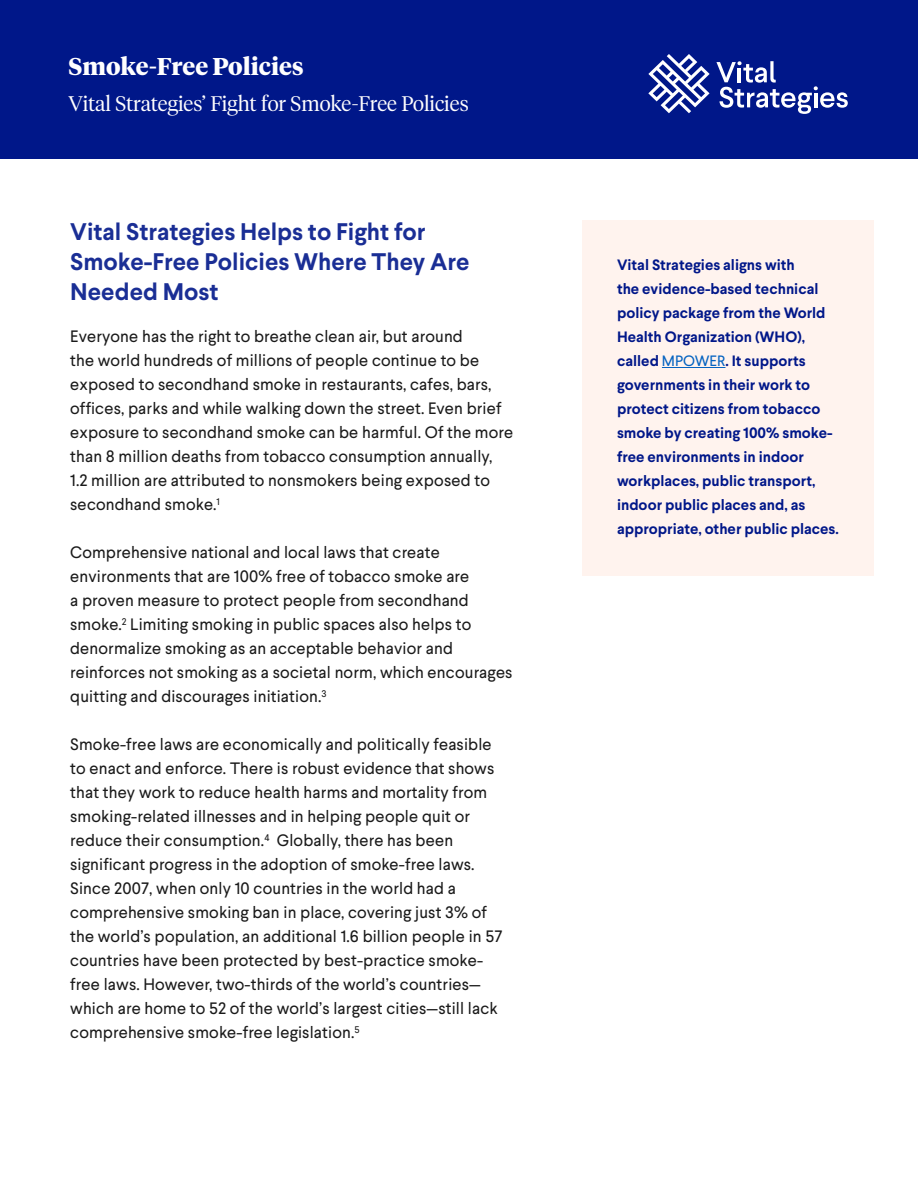
<style>
.page{position:relative;width:918px;height:1188px;background:#fff}
.page>*{position:absolute;margin:0;border:0;box-sizing:border-box;transform-origin:0 0}
.t1{font:700 24.15px "Tiempos Headline";color:#fff}
.t2{font:700 24px/30px "Larsseit";color:#1a2e95}
.t3{font:300 21px "Tiempos Headline";color:#fff}
.t4{font:16.5px/24px "Larsseit";letter-spacing:.01em;color:#1a1a1a}
.t5{font:700 15px/24px "Larsseit";color:#001789}
.s1{font-weight:400;color:#0563c1}
</style>
<div class="page">
<div style="left:0;top:0;width:918px;height:159px;background:#001789"></div>
<svg style="left:648px;top:54px;width:62px;height:59px"></svg>
<svg style="left:716px;top:61px;width:132px;height:53px"></svg>
<div style="left:582px;top:220px;width:292px;height:356px;background:#fff3ee"></div>
<hr style="left:662px;top:367px;width:64px;height:1px;background:#0563c1">
<h1 class="t1" style="left:69px;top:50px;width:236px">Smoke-Free Policies</h1>
<p class="t3" style="left:69px;top:89px;width:402px">Vital Strategies’ Fight for Smoke-Free Policies</p>
<h2 class="t2" style="left:70px;top:217px;width:401px">Vital Strategies Helps to Fight for<br>Smoke-Free Policies Where They Are<br>Needed Most</h2>
<p class="t4" style="left:70px;top:324px;width:445px">Everyone has the right to breathe clean air, but around<br>the world hundreds of millions of people continue to be exposed to secondhand smoke in restaurants, cafes, bars, offices, parks and while walking down the street. Even brief exposure to secondhand smoke can be harmful. Of the more than 8 million deaths from tobacco consumption annually, 1.2 million are attributed to nonsmokers being exposed to secondhand smoke.<sup>1</sup></p>
<p class="t4" style="left:70px;top:540px;width:444px">Comprehensive national and local laws that create environments that are 100% free of tobacco smoke are<br>a proven measure to protect people from secondhand smoke.<sup>2</sup> Limiting smoking in public spaces also helps to denormalize smoking as an acceptable behavior and reinforces not smoking as a societal norm, which encourages quitting and discourages initiation.<sup>3</sup></p>
<p class="t4" style="left:70px;top:732px;width:434px">Smoke-free laws are economically and politically feasible to enact and enforce. There is robust evidence that shows that they work to reduce health harms and mortality from smoking-related illnesses and in helping people quit or reduce their consumption.<sup>4</sup> Globally, there has been significant progress in the adoption of smoke-free laws.<br>Since 2007, when only 10 countries in the world had a comprehensive smoking ban in place, covering just 3% of the world’s population, an additional 1.6 billion people in 57 countries have been protected by best-practice smoke&shy;free laws. However, two-thirds of the world’s countries— which are home to 52 of the world’s largest cities—still lack comprehensive smoke-free legislation.<sup>5</sup></p>
<p class="t5" style="left:617px;top:253px;width:223px">Vital Strategies aligns with<br>the evidence-based technical policy package from the World<br>Health Organization (WHO), called <span class="s1">MPOWER</span>. It supports governments in their work to protect citizens from tobacco smoke by creating 100% smoke&shy;free environments in indoor workplaces, public transport, indoor public places and, as appropriate, other public places.</p>
</div>
